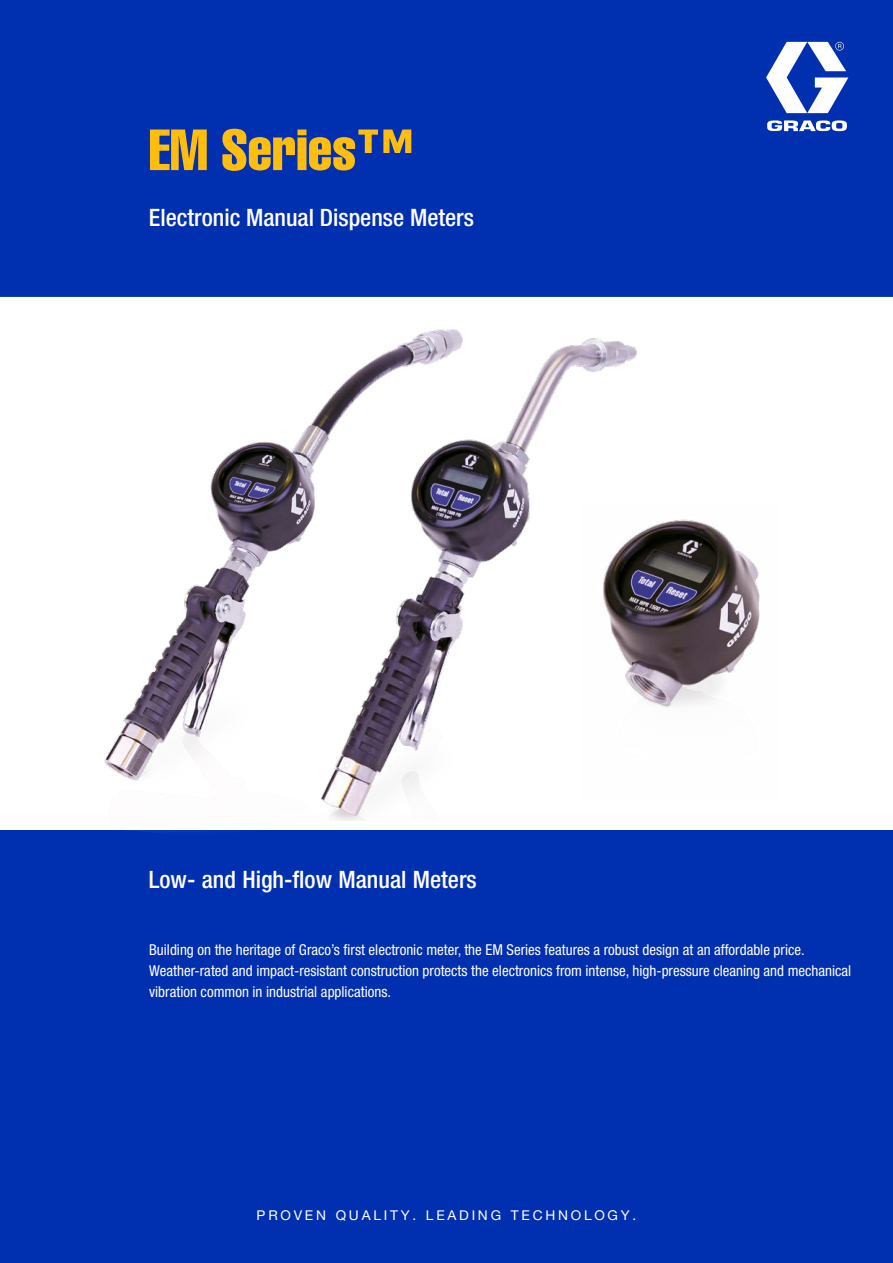
<style>
.page{position:relative;width:893px;height:1263px;background:#002fb0}
.page>*{position:absolute;margin:0;border:0;box-sizing:border-box;transform-origin:0 0}
.t1{font:57px "Helvetica LT Std Comp";color:#ffbe0e}
.t2{font:500 condensed 24px "Helvetica Neue LT Std";color:#fff}
.t3{font:condensed 15px/21px "Helvetica Neue LT Std";color:#fff}
.t4{font:13.5px "Helvetica Neue LT Std";letter-spacing:.2em;color:#fff}
</style>
<div class="page">
<svg style="left:766px;top:42px;width:82px;height:71px"></svg>
<svg style="left:767px;top:120px;width:80px;height:11px"></svg>
<div style="left:0;top:298px;width:893px;height:532px;background:#fff"></div>
<img style="left:104px;top:442px;width:191px;height:389px">
<img style="left:295px;top:329px;width:342px;height:492px">
<img style="left:581px;top:507px;width:179px;height:290px">
<hr style="left:0;top:297px;width:893px;height:1px;background:#fff">
<hr style="left:0;top:828px;width:893px;height:2px;background:#fff">
<h1 class="t1" style="left:149px;top:114px;width:266px">EM Series™</h1>
<h2 class="t2" style="left:149px;top:203px;width:327px">Electronic Manual Dispense Meters</h2>
<h2 class="t2" style="left:149px;top:865px;width:329px">Low- and High-flow Manual Meters</h2>
<p class="t3" style="left:149px;top:939px;width:704px">Building on the heritage of Graco’s first electronic meter, the EM Series features a robust design at an affordable price.<br>Weather-rated and impact-resistant construction protects the electronics from intense, high-pressure cleaning and mechanical vibration common in industrial applications.</p>
<p class="t4" style="left:257px;top:1207px;width:381px">PROVEN QUALITY. LEADING TECHNOLOGY.</p>
</div>
